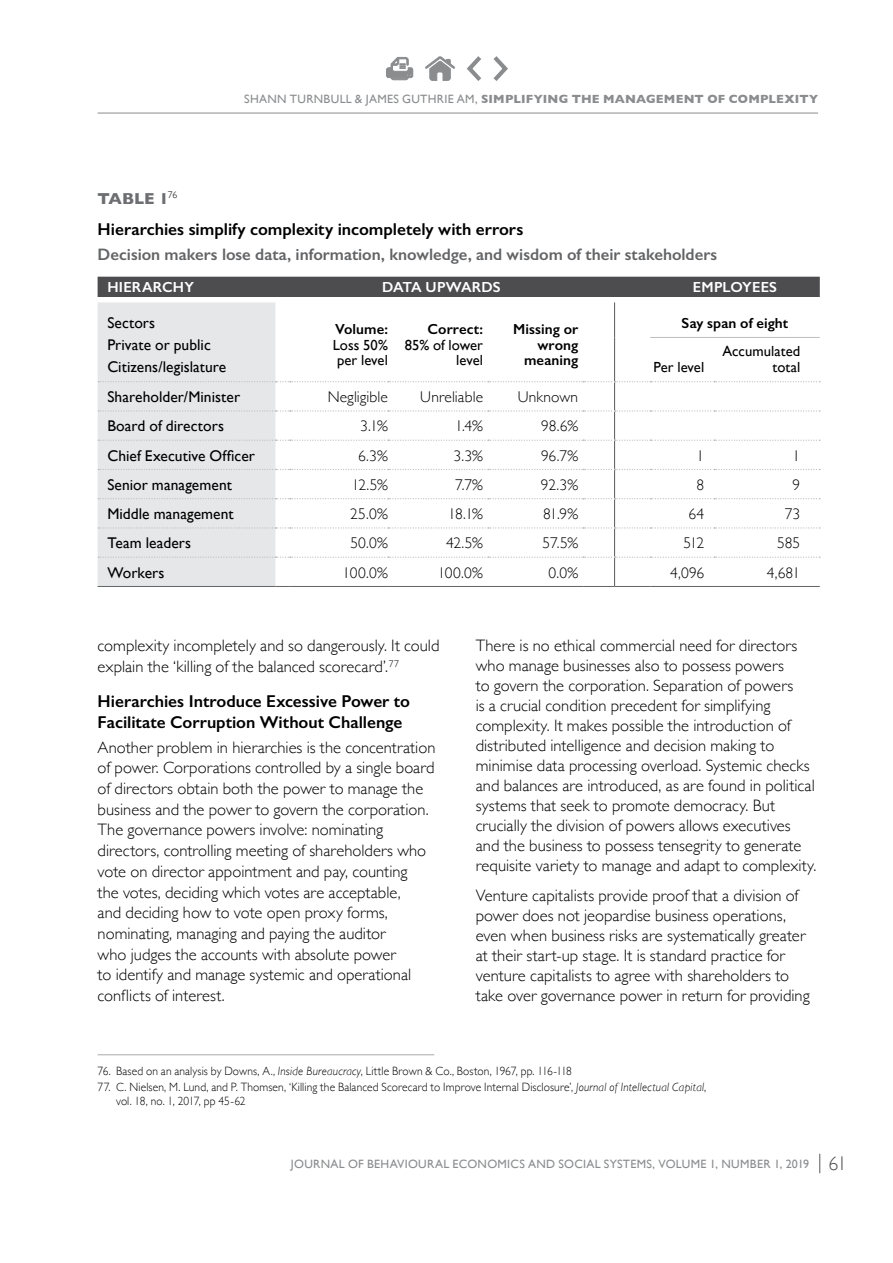
<style>
.page{position:relative;width:893px;height:1263px;background:#fff}
.page>*{position:absolute;margin:0;border:0;box-sizing:border-box;transform-origin:0 0}
.t1{font:600 17.25px/20.5px "Gill Sans";color:#000}
.t2{font:600 16.65px "Gill Sans";color:#636466}
.t3{font:300 16.5px/20px "Gill Sans";letter-spacing:.005em;color:#000}
.t4{font:700 16.2px "Gill Sans";letter-spacing:-.01em;color:#6d6e71}
.t5{font:15.45px/22px "Gill Sans";letter-spacing:.005em;color:#000}
.t6{font:300 15.45px "Gill Sans";letter-spacing:.005em;color:#000}
.t7{font:14.7px/15.5px "Gill Sans";letter-spacing:.005em;color:#000;text-align:right}
.t8{font:600 14.7px/15.5px "Gill Sans";letter-spacing:.005em;color:#000;text-align:right}
.t9{font:600 14.7px "Gill Sans";letter-spacing:.015em;color:#fff}
.t10{font:300 12px/13.4px "Gill Sans";letter-spacing:.01em;color:#000;scale:.95 1}
.t11{font:12px "Gill Sans";letter-spacing:.025em;color:#8a8c8e}
.t12{font:700 12px "Gill Sans";letter-spacing:.015em;color:#8a8c8e}
.s1{font-weight:400}
.s2{font-style:italic}
.s3{font-weight:300;font-size:19.8px;color:#4d4d4f}
</style>
<div class="page">
<svg style="left:819px;top:1154px;width:1px;height:19px"></svg>
<svg style="left:467px;top:56px;width:41px;height:25px"></svg>
<svg style="left:425px;top:56px;width:30px;height:25px"></svg>
<svg style="left:386px;top:57px;width:27px;height:23px"></svg>
<hr style="left:98px;top:113px;width:720px;height:1px;background:#8a8c8e">
<hr style="left:98px;top:1054px;width:336px;height:1px;background:#a7a9ac">
<div style="left:98px;top:277px;width:722px;height:20px;background:#4d4d4f"></div>
<div style="left:98px;top:302px;width:177px;height:79px;background:#e6e7e8"></div>
<hr style="left:614px;top:302px;width:1px;height:35px;background:#58595b">
<hr style="left:614px;top:337px;width:1px;height:44px;background:#58595b">
<hr style="left:650px;top:337px;width:64px;height:1px;background:#bcbec0">
<hr style="left:714px;top:337px;width:106px;height:1px;background:#bcbec0">
<svg style="left:98px;top:381px;width:722px;height:206px"></svg>
<hr style="left:650px;top:586px;width:64px;height:1px;background:#636466">
<p class="t12" style="left:244px;top:89px;width:575px"><span class="s1">SHANN TURNBULL &amp; JAMES GUTHRIE AM,</span> SIMPLIFYING THE MANAGEMENT OF COMPLEXITY</p>
<p class="t4" style="left:98px;top:185px;width:81px">TABLE 1<sup>76</sup></p>
<p class="t1" style="left:98px;top:219px;width:427px">Hierarchies simplify complexity incompletely with errors</p>
<p class="t2" style="left:98px;top:244px;width:621px">Decision makers lose data, information, knowledge, and wisdom of their stakeholders</p>
<p class="t9" style="left:107px;top:278px;width:88px">HIERARCHY</p>
<p class="t9" style="left:382px;top:278px;width:120px">DATA UPWARDS</p>
<p class="t9" style="left:693px;top:278px;width:86px">EMPLOYEES</p>
<p class="t5" style="left:107px;top:311px;width:120px">Sectors<br>Private or public<br>Citizens/legislature</p>
<p class="t8" style="left:335px;top:321px;width:54px">Volume:</p>
<p class="t8" style="left:682px;top:315px;width:108px">Say span of eight</p>
<p class="t7" style="left:653px;top:359px;width:52px">Per level</p>
<p class="t8" style="left:428px;top:321px;width:57px">Correct:</p>
<p class="t7" style="left:405px;top:337px;width:80px">85% of lower level</p>
<p class="t8" style="left:513px;top:321px;width:67px">Missing or wrong meaning</p>
<p class="t7" style="left:333px;top:337px;width:57px;text-align:left">Loss 50% per level</p>
<p class="t7" style="left:722px;top:344px;width:79px">Accumulated total</p>
<p class="t5" style="left:107px;top:386px;width:134px">Shareholder/Minister</p>
<p class="t6" style="left:328px;top:385px;width:62px">Negligible</p>
<p class="t6" style="left:420px;top:385px;width:64px">Unreliable</p>
<p class="t6" style="left:518px;top:385px;width:62px">Unknown</p>
<p class="t5" style="left:107px;top:415px;width:118px">Board of directors</p>
<p class="t6" style="left:360px;top:414px;width:29px">3.1%</p>
<p class="t6" style="left:455px;top:414px;width:29px">1.4%</p>
<p class="t6" style="left:541px;top:414px;width:39px">98.6%</p>
<p class="t5" style="left:107px;top:444px;width:149px">Chief Executive Officer</p>
<p class="t6" style="left:358px;top:443px;width:31px">6.3%</p>
<p class="t6" style="left:453px;top:443px;width:31px">3.3%</p>
<p class="t6" style="left:541px;top:443px;width:39px">96.7%</p>
<p class="t6" style="left:696px;top:443px;width:9px">1</p>
<p class="t6" style="left:792px;top:443px;width:9px">1</p>
<p class="t5" style="left:107px;top:473px;width:126px">Senior management</p>
<p class="t6" style="left:352px;top:473px;width:38px">12.5%</p>
<p class="t6" style="left:455px;top:473px;width:29px">7.7%</p>
<p class="t6" style="left:541px;top:473px;width:39px">92.3%</p>
<p class="t6" style="left:696px;top:473px;width:9px">8</p>
<p class="t6" style="left:792px;top:473px;width:9px">9</p>
<p class="t5" style="left:107px;top:503px;width:128px">Middle management</p>
<p class="t6" style="left:350px;top:502px;width:39px">25.0%</p>
<p class="t6" style="left:448px;top:502px;width:36px">18.1%</p>
<p class="t6" style="left:543px;top:502px;width:37px">81.9%</p>
<p class="t6" style="left:688px;top:502px;width:17px">64</p>
<p class="t6" style="left:785px;top:502px;width:17px">73</p>
<p class="t5" style="left:107px;top:532px;width:85px">Team leaders</p>
<p class="t6" style="left:350px;top:531px;width:39px">50.0%</p>
<p class="t6" style="left:446px;top:531px;width:38px">42.5%</p>
<p class="t6" style="left:543px;top:531px;width:37px">57.5%</p>
<p class="t6" style="left:683px;top:531px;width:22px">512</p>
<p class="t6" style="left:777px;top:531px;width:25px">585</p>
<p class="t5" style="left:107px;top:561px;width:59px">Workers</p>
<p class="t6" style="left:343px;top:560px;width:47px">100.0%</p>
<p class="t6" style="left:438px;top:560px;width:47px">100.0%</p>
<p class="t6" style="left:548px;top:560px;width:31px">0.0%</p>
<p class="t6" style="left:670px;top:560px;width:36px">4,096</p>
<p class="t6" style="left:767px;top:560px;width:35px">4,681</p>
<p class="t3" style="left:98px;top:635px;width:343px;line-height:20.7px">complexity incompletely and so dangerously. It could explain the ‘killing of the balanced scorecard’.<sup>77</sup></p>
<p class="t1" style="left:98px;top:691px;width:314px">Hierarchies Introduce Excessive Power to<br>Facilitate Corruption Without Challenge</p>
<p class="t3" style="left:98px;top:736px;width:339px;line-height:20.7px">Another problem in hierarchies is the concentration of power. Corporations controlled by a single board of directors obtain both the power to manage the business and the power to govern the corporation.<br>The governance powers involve: nominating directors, controlling meeting of shareholders who vote on director appointment and pay, counting<br>the votes, deciding which votes are acceptable,<br>and deciding how to vote open proxy forms, nominating, managing and paying the auditor<br>who judges the accounts with absolute power<br>to identify and manage systemic and operational conflicts of interest.</p>
<p class="t3" style="left:476px;top:635px;width:342px">There is no ethical commercial need for directors who manage businesses also to possess powers<br>to govern the corporation. Separation of powers<br>is a crucial condition precedent for simplifying complexity. It makes possible the introduction of distributed intelligence and decision making to minimise data processing overload. Systemic checks and balances are introduced, as are found in political systems that seek to promote democracy. But crucially the division of powers allows executives and the business to possess tensegrity to generate requisite variety to manage and adapt to complexity.</p>
<p class="t3" style="left:476px;top:885px;width:335px">Venture capitalists provide proof that a division of power does not jeopardise business operations, even when business risks are systematically greater at their start-up stage. It is standard practice for venture capitalists to agree with shareholders to take over governance power in return for providing</p>
<p class="t10" style="left:98px;top:1063px;width:501px">76. Based on an analysis by Downs, A., <span class="s2">Inside Bureaucracy</span>, Little Brown &amp; Co., Boston, 1967, pp. 116-118</p>
<p class="t10" style="left:116px;top:1080px;width:623px;text-indent:-19px">77. C. Nielsen, M. Lund, and P. Thomsen, ‘Killing the Balanced Scorecard to Improve Internal Disclosure’, <span class="s2">Journal of Intellectual Capital</span>, vol. 18, no. 1, 2017, pp 45-62</p>
<p class="t11" style="left:291px;top:1157px;width:558px">JOURNAL OF BEHAVIOURAL ECONOMICS AND SOCIAL SYSTEMS, VOLUME 1, NUMBER 1, 2019 <span class="s3">61</span></p>
</div>
